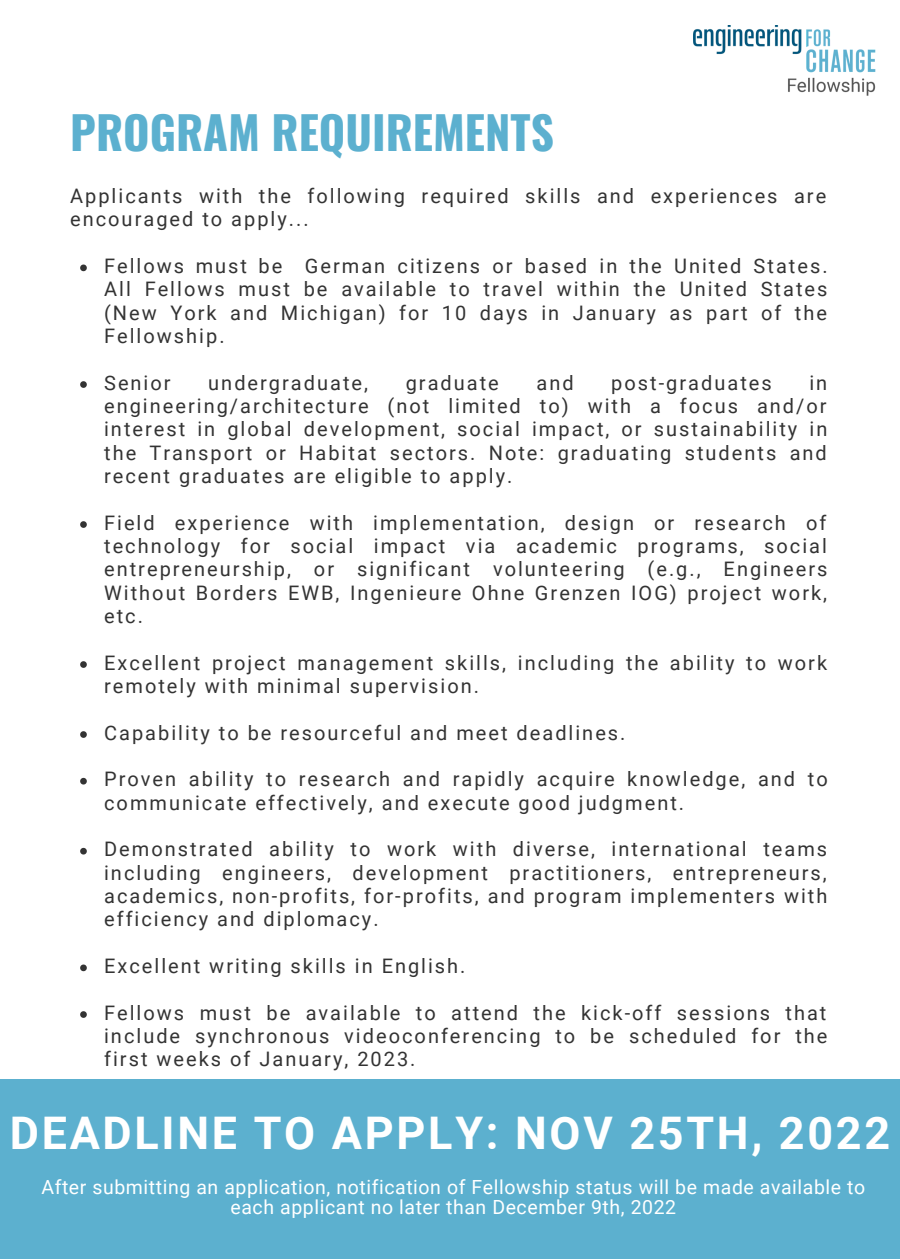
<style>
.page{position:relative;width:900px;height:1260px;background:#fff}
.page>*{position:absolute;margin:0;border:0;box-sizing:border-box;transform-origin:0 0}
.t1{font:700 45.25px "Oswald";color:#5cb0cf}
.t2{font:700 45px "Roboto";letter-spacing:.06em;color:#fff}
.t3{font:20px/23.2px "Roboto";letter-spacing:.1em;color:#333;text-align:justify}
.t4{font:19.5px/19.5px "Roboto";letter-spacing:.03em;color:#fff;text-align:center}
</style>
<div class="page">
<svg style="left:80px;top:265px;width:7px;height:6px"></svg>
<svg style="left:80px;top:381px;width:7px;height:7px"></svg>
<svg style="left:80px;top:521px;width:7px;height:7px"></svg>
<svg style="left:80px;top:661px;width:7px;height:7px"></svg>
<svg style="left:80px;top:731px;width:7px;height:7px"></svg>
<svg style="left:80px;top:778px;width:7px;height:7px"></svg>
<svg style="left:80px;top:848px;width:7px;height:7px"></svg>
<svg style="left:80px;top:965px;width:7px;height:6px"></svg>
<svg style="left:80px;top:1011px;width:7px;height:7px"></svg>
<div style="left:0;top:1079px;width:900px;height:180px;background:#5cb0cf"></div>
<img style="left:694px;top:25px;width:181px;height:71px">
<h1 class="t1" style="left:70px;top:97px;width:485px">PROGRAM REQUIREMENTS</h1>
<p class="t3" style="left:70px;top:184px;width:758px">Applicants with the following required skills and experiences are encouraged to apply...</p>
<p class="t3" style="left:104px;top:254px;width:725px">Fellows must be German citizens or based in the United States.<br>All Fellows must be available to travel within the United States (New York and Michigan) for 10 days in January as part of the Fellowship.</p>
<p class="t3" style="left:104px;top:371px;width:68px">Senior</p>
<p class="t3" style="left:208px;top:371px;width:161px">undergraduate,</p>
<p class="t3" style="left:406px;top:371px;width:95px">graduate</p>
<p class="t3" style="left:537px;top:371px;width:39px">and</p>
<p class="t3" style="left:611px;top:371px;width:162px">post-graduates</p>
<p class="t3" style="left:104px;top:371px;width:725px;text-indent:705px">in engineering/architecture (not limited to) with a focus and/or interest in global development, social impact, or sustainability in the Transport or Habitat sectors. Note: graduating students and recent graduates are eligible to apply.</p>
<p class="t3" style="left:104px;top:511px;width:725px">Field experience with implementation, design or research of technology for social impact via academic programs, social entrepreneurship, or significant volunteering (e.g., Engineers Without Borders EWB, Ingenieure Ohne Grenzen IOG) project work, etc.</p>
<p class="t3" style="left:104px;top:651px;width:725px">Excellent project management skills, including the ability to work remotely with minimal supervision.</p>
<p class="t3" style="left:104px;top:721px;width:523px">Capability to be resourceful and meet deadlines.</p>
<p class="t3" style="left:104px;top:768px;width:725px">Proven ability to research and rapidly acquire knowledge, and to communicate effectively, and execute good judgment.</p>
<p class="t3" style="left:104px;top:838px;width:725px">Demonstrated ability to work with diverse, international teams including engineers, development practitioners, entrepreneurs, academics, non-profits, for-profits, and program implementers with efficiency and diplomacy.</p>
<p class="t3" style="left:104px;top:954px;width:363px">Excellent writing skills in English.</p>
<p class="t3" style="left:104px;top:1001px;width:725px">Fellows must be available to attend the kick-off sessions that include synchronous videoconferencing to be scheduled for the first weeks of January, 2023.</p>
<h2 class="t2" style="left:10px;top:1107px;width:882px">DEADLINE TO APPLY: NOV 25TH, 2022</h2>
<p class="t4" style="left:41px;top:1178px;width:826px">After submitting an application, notification of Fellowship status will be made available to each applicant no later than December 9th, 2022</p>
</div>
